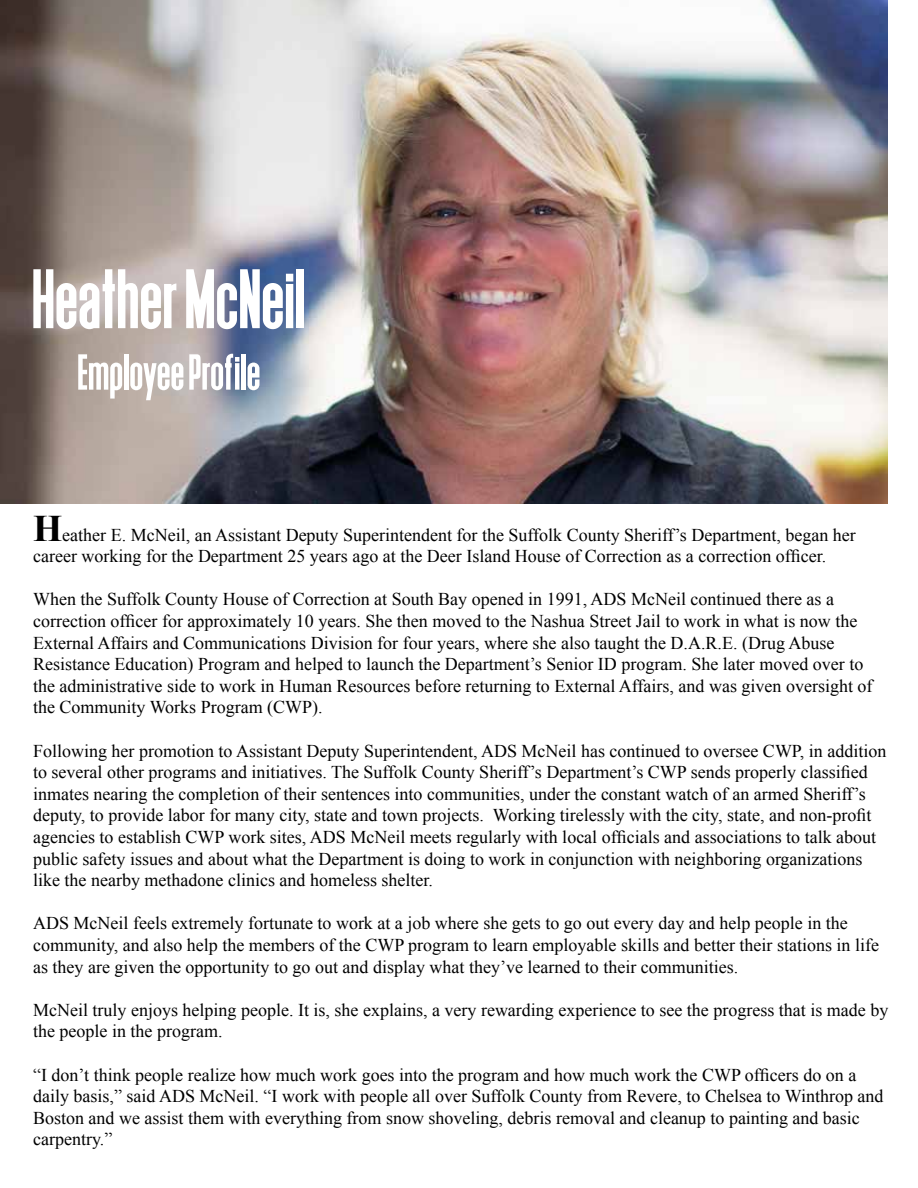
<style>
.page{position:relative;width:918px;height:1188px;background:#fff}
.page>*{position:absolute;margin:0;border:0;box-sizing:border-box;transform-origin:0 0}
.t1{font:90px "Deutschlander";letter-spacing:.01em;color:#fff}
.t2{font:54px "Deutschlander";letter-spacing:.01em;color:#fff}
.t3{font:18px/21.6px "Times New Roman";color:#000}
.s1{font-weight:700;font-size:37.5px}
</style>
<div class="page">
<img style="left:0;top:0;width:888px;height:504px">
<h1 class="t1" style="left:33px;top:253px;width:274px">Heather McNeil</h1>
<h2 class="t2" style="left:78px;top:344px;width:184px">Employee Profile</h2>
<p class="t3" style="left:33px;top:523px;width:824px"><span class="s1">H</span>eather E. McNeil, an Assistant Deputy Superintendent for the Suffolk County Sheriff’s Department, began her career working for the Department 25 years ago at the Deer Island House of Correction as a correction officer.</p>
<p class="t3" style="left:33px;top:588px;width:841px">When the Suffolk County House of Correction at South Bay opened in 1991, ADS McNeil continued there as a correction officer for approximately 10 years. She then moved to the Nashua Street Jail to work in what is now the External Affairs and Communications Division for four years, where she also taught the D.A.R.E. (Drug Abuse Resistance Education) Program and helped to launch the Department’s Senior ID program. She later moved over to the administrative side to work in Human Resources before returning to External Affairs, and was given oversight of the Community Works Program (CWP).</p>
<p class="t3" style="left:33px;top:739px;width:855px">Following her promotion to Assistant Deputy Superintendent, ADS McNeil has continued to oversee CWP, in addition to several other programs and initiatives. The Suffolk County Sheriff’s Department’s CWP sends properly classified inmates nearing the completion of their sentences into communities, under the constant watch of an armed Sheriff’s deputy, to provide labor for many city, state and town projects. Working tirelessly with the city, state, and non-profit agencies to establish CWP work sites, ADS McNeil meets regularly with local officials and associations to talk about public safety issues and about what the Department is doing to work in conjunction with neighboring organizations like the nearby methadone clinics and homeless shelter.</p>
<p class="t3" style="left:33px;top:912px;width:848px">ADS McNeil feels extremely fortunate to work at a job where she gets to go out every day and help people in the community, and also help the members of the CWP program to learn employable skills and better their stations in life as they are given the opportunity to go out and display what they’ve learned to their communities.</p>
<p class="t3" style="left:33px;top:999px;width:857px">McNeil truly enjoys helping people. It is, she explains, a very rewarding experience to see the progress that is made by the people in the program.</p>
<p class="t3" style="left:33px;top:1063px;width:852px">“I don’t think people realize how much work goes into the program and how much work the CWP officers do on a daily basis,” said ADS McNeil. “I work with people all over Suffolk County from Revere, to Chelsea to Winthrop and Boston and we assist them with everything from snow shoveling, debris removal and cleanup to painting and basic carpentry.”</p>
</div>
